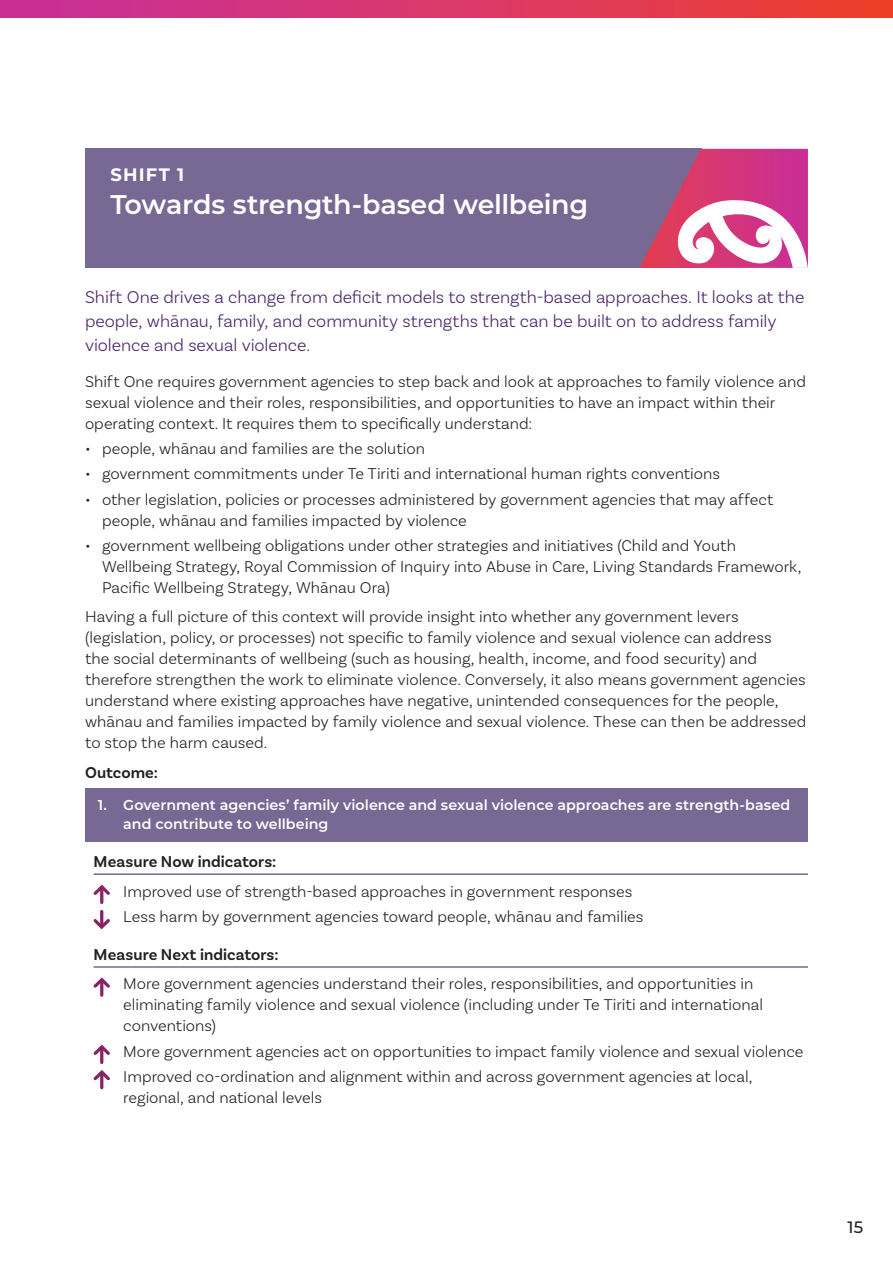
<style>
.page{position:relative;width:893px;height:1263px;background:#fff}
.page>*{position:absolute;margin:0;border:0;box-sizing:border-box;transform-origin:0 0}
.Heading_L1{font:600 27px "Montserrat";letter-spacing:-.01em;color:#fff}
.Intro_Copy{font:300 18px/24px "Basic Sans";letter-spacing:-.005em;color:#482366}
.SHIFT_Head{font:700 18px "Montserrat";letter-spacing:.065em;color:#fff}
.Body_Copy{font:300 16.5px/21px "Basic Sans";color:#231f20}
.Measure_Now_Arrow_Bullets{font:300 16.5px/21px "Basic Sans";color:#231f20}
.Body_Before_Bullet{font:300 16.5px/21px "Basic Sans";color:#231f20}
.Measure_Now_Subhead_Black_with_Rule{font:600 16.5px "Basic Sans";letter-spacing:.005em;color:#231f20}
.Body_Copy-2{font:600 16.5px "Basic Sans";color:#231f20}
.t1{font:500 16.5px "Montserrat";color:#231f20}
.Outcome_Table_Head{font:600 14.25px/18.8px "Montserrat";color:#fff}
</style>
<div class="page">
<div style="left:0;top:0;width:893px;height:17px;background:linear-gradient(to right,#c72f9e,#ed402e)"></div>
<div style="left:85px;top:149px;width:617px;height:119px;background:#776894"></div>
<svg style="left:639px;top:149px;width:169px;height:119px"></svg>
<div style="left:85px;top:788px;width:723px;height:54px;background:#776894"></div>
<hr style="left:94px;top:873px;width:714px;height:2px;background:#776894">
<hr style="left:94px;top:966px;width:714px;height:2px;background:#776894">
<svg style="left:93px;top:884px;width:17px;height:14px"></svg>
<hr style="left:100px;top:887px;width:3px;height:15px;background:#882265">
<svg style="left:93px;top:916px;width:17px;height:14px"></svg>
<hr style="left:100px;top:911px;width:3px;height:15px;background:#882265">
<svg style="left:93px;top:977px;width:17px;height:14px"></svg>
<hr style="left:100px;top:980px;width:3px;height:15px;background:#882265">
<svg style="left:93px;top:1044px;width:17px;height:14px"></svg>
<hr style="left:100px;top:1047px;width:3px;height:15px;background:#882265">
<svg style="left:93px;top:1070px;width:17px;height:13px"></svg>
<hr style="left:100px;top:1073px;width:3px;height:15px;background:#882265">
<p class="SHIFT_Head" style="left:111px;top:162px;width:75px">SHIFT 1</p>
<p class="Heading_L1" style="left:111px;top:185px;width:479px">Towards strength-based wellbeing</p>
<p class="Intro_Copy" style="left:85px;top:285px;width:721px">Shift One drives a change from deficit models to strength-based approaches. It looks at the people, whānau, family, and community strengths that can be built on to address family violence and sexual violence.</p>
<p class="Body_Before_Bullet" style="left:85px;top:371px;width:722px">Shift One requires government agencies to step back and look at approaches to family violence and sexual violence and their roles, responsibilities, and opportunities to have an impact within their operating context. It requires them to specifically understand:</p>
<p class="Body_Copy" style="left:85px;top:438px;width:342px">• people, whānau and families are the solution</p>
<p class="Body_Copy" style="left:85px;top:463px;width:636px">• government commitments under Te Tiriti and international human rights conventions</p>
<p class="Body_Copy" style="left:102px;top:488px;width:673px;text-indent:-17px">• other legislation, policies or processes administered by government agencies that may affect people, whānau and families impacted by violence</p>
<p class="Body_Copy" style="left:102px;top:535px;width:701px;text-indent:-17px">• government wellbeing obligations under other strategies and initiatives (Child and Youth<br>Wellbeing Strategy, Royal Commission of Inquiry into Abuse in Care, Living Standards Framework,<br>Pacific Wellbeing Strategy, Whānau Ora)</p>
<p class="Body_Copy" style="left:85px;top:606px;width:723px">Having a full picture of this context will provide insight into whether any government levers (legislation, policy, or processes) not specific to family violence and sexual violence can address<br>the social determinants of wellbeing (such as housing, health, income, and food security) and therefore strengthen the work to eliminate violence. Conversely, it also means government agencies understand where existing approaches have negative, unintended consequences for the people, whānau and families impacted by family violence and sexual violence. These can then be addressed to stop the harm caused.</p>
<p class="Body_Copy-2" style="left:85px;top:762px;width:74px">Outcome:</p>
<p class="Outcome_Table_Head" style="left:123px;top:795px;width:668px;text-indent:-26px">1. Government agencies’ family violence and sexual violence approaches are strength-based and contribute to wellbeing</p>
<p class="Measure_Now_Subhead_Black_with_Rule" style="left:94px;top:852px;width:184px">Measure Now indicators:</p>
<p class="Measure_Now_Arrow_Bullets" style="left:123px;top:880px;width:511px">Improved use of strength-based approaches in government responses</p>
<p class="Measure_Now_Arrow_Bullets" style="left:123px;top:906px;width:522px">Less harm by government agencies toward people, whānau and families</p>
<p class="Measure_Now_Subhead_Black_with_Rule" style="left:94px;top:944px;width:186px">Measure Next indicators:</p>
<p class="Measure_Now_Arrow_Bullets" style="left:123px;top:973px;width:641px">More government agencies understand their roles, responsibilities, and opportunities in eliminating family violence and sexual violence (including under Te Tiriti and international conventions)</p>
<p class="Measure_Now_Arrow_Bullets" style="left:123px;top:1040px;width:682px">More government agencies act on opportunities to impact family violence and sexual violence</p>
<p class="Measure_Now_Arrow_Bullets" style="left:123px;top:1066px;width:631px">Improved co-ordination and alignment within and across government agencies at local, regional, and national levels</p>
<p class="t1" style="left:847px;top:1216px;width:17px">15</p>
</div>
